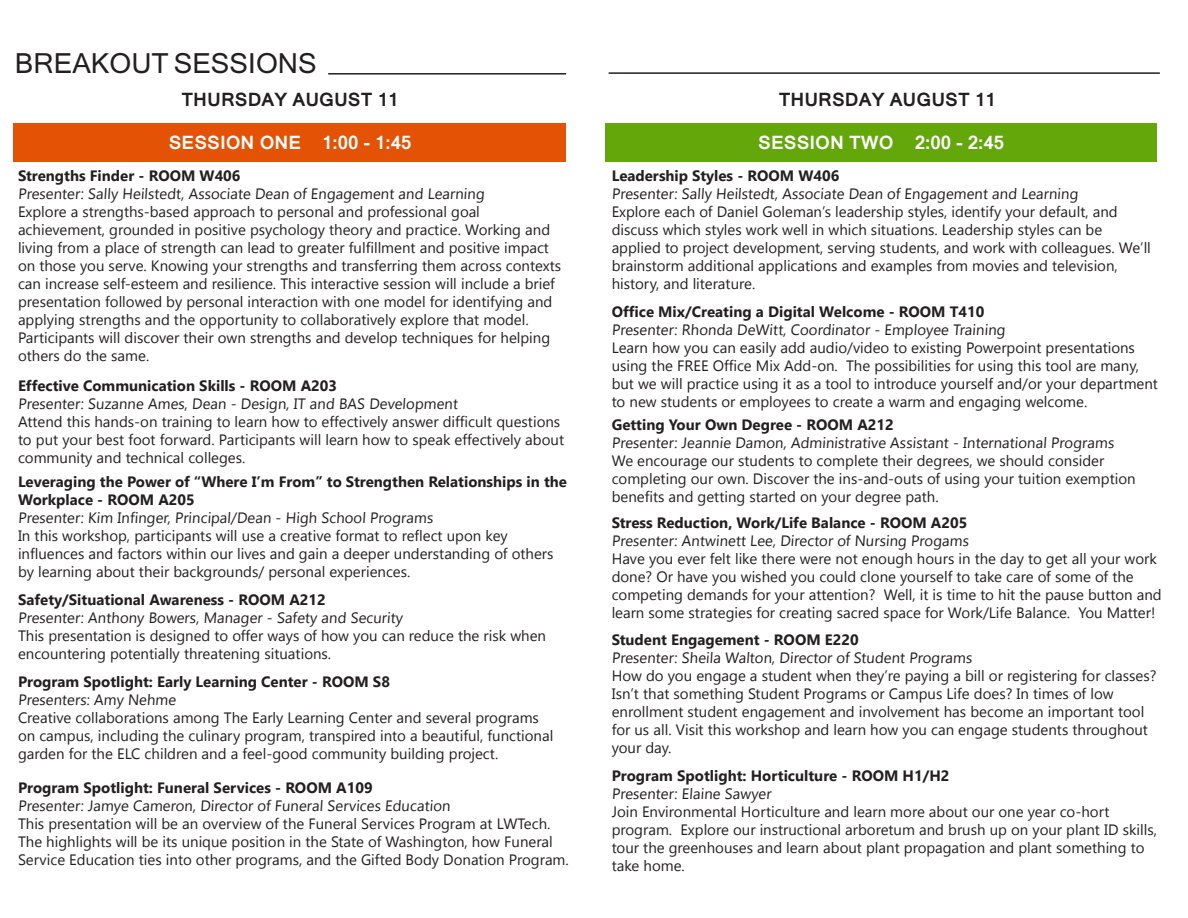
<style>
.page{position:relative;width:1188px;height:918px;background:#fff}
.page>*{position:absolute;margin:0;border:0;box-sizing:border-box;transform-origin:0 0}
.t1{font:27px "Kartika";color:#231f20}
.t2{font:700 18px "Kartika";color:#fff}
.t3{font:700 18px "Kartika";color:#231f20}
.t4{font:15px/18px "Gadugi";color:#231f20}
.t5{font:700 15px/18px "Gadugi";color:#231f20}
</style>
<div class="page">
<hr style="left:328px;top:73px;width:238px;height:2px;background:#231f20">
<div style="left:14px;top:123px;width:552px;height:38px;background:#e35205"></div>
<hr style="left:609px;top:72px;width:551px;height:2px;background:#231f20">
<div style="left:606px;top:123px;width:551px;height:38px;background:#64a70b"></div>
<p class="t1" style="left:15px;top:47px;width:303px">BREAKOUT SESSIONS</p>
<p class="t3" style="left:182px;top:89px;width:219px">THURSDAY AUGUST 11</p>
<p class="t2" style="left:169px;top:132px;width:244px">SESSION ONE 1:00 - 1:45</p>
<p class="t5" style="left:18px;top:167px;width:224px">Strengths Finder - ROOM W406</p>
<p class="t4" style="left:18px;top:185px;width:469px">Presenter: Sally Heilstedt, Associate Dean of Engagement and Learning</p>
<p class="t4" style="left:18px;top:203px;width:545px">Explore a strengths-based approach to personal and professional goal achievement, grounded in positive psychology theory and practice. Working and living from a place of strength can lead to greater fulfillment and positive impact on those you serve. Knowing your strengths and transferring them across contexts can increase self-esteem and resilience. This interactive session will include a brief presentation followed by personal interaction with one model for identifying and applying strengths and the opportunity to collaboratively explore that model.<br>Participants will discover their own strengths and develop techniques for helping others do the same.</p>
<p class="t5" style="left:18px;top:376px;width:321px">Effective Communication Skills - ROOM A203</p>
<p class="t4" style="left:18px;top:394px;width:443px">Presenter: Suzanne Ames, Dean - Design, IT and BAS Development</p>
<p class="t4" style="left:18px;top:412px;width:548px">Attend this hands-on training to learn how to effectively answer difficult questions to put your best foot forward. Participants will learn how to speak effectively about community and technical colleges.</p>
<p class="t5" style="left:18px;top:472px;width:551px">Leveraging the Power of “Where I’m From” to Strengthen Relationships in the<br>Workplace - ROOM A205</p>
<p class="t4" style="left:18px;top:508px;width:418px">Presenter: Kim Infinger, Principal/Dean - High School Programs</p>
<p class="t4" style="left:18px;top:526px;width:537px">In this workshop, participants will use a creative format to reflect upon key influences and factors within our lives and gain a deeper understanding of others by learning about their backgrounds/ personal experiences.</p>
<p class="t5" style="left:18px;top:591px;width:309px">Safety/Situational Awareness - ROOM A212</p>
<p class="t4" style="left:18px;top:608px;width:386px">Presenter: Anthony Bowers, Manager - Safety and Security</p>
<p class="t4" style="left:18px;top:626px;width:530px">This presentation is designed to offer ways of how you can reduce the risk when encountering potentially threatening situations.</p>
<p class="t5" style="left:18px;top:673px;width:373px">Program Spotlight: Early Learning Center - ROOM S8</p>
<p class="t4" style="left:18px;top:691px;width:161px">Presenters: Amy Nehme</p>
<p class="t4" style="left:18px;top:709px;width:537px">Creative collaborations among The Early Learning Center and several programs on campus, including the culinary program, transpired into a beautiful, functional garden for the ELC children and a feel-good community building project.</p>
<p class="t5" style="left:18px;top:779px;width:356px">Program Spotlight: Funeral Services - ROOM A109</p>
<p class="t4" style="left:18px;top:797px;width:435px">Presenter: Jamye Cameron, Director of Funeral Services Education</p>
<p class="t4" style="left:18px;top:815px;width:552px">This presentation will be an overview of the Funeral Services Program at LWTech.<br>The highlights will be its unique position in the State of Washington, how Funeral<br>Service Education ties into other programs, and the Gifted Body Donation Program.</p>
<p class="t3" style="left:779px;top:89px;width:219px">THURSDAY AUGUST 11</p>
<p class="t2" style="left:758px;top:132px;width:247px">SESSION TWO 2:00 - 2:45</p>
<p class="t5" style="left:612px;top:167px;width:229px">Leadership Styles - ROOM W406</p>
<p class="t4" style="left:612px;top:185px;width:469px">Presenter: Sally Heilstedt, Associate Dean of Engagement and Learning</p>
<p class="t4" style="left:612px;top:203px;width:541px">Explore each of Daniel Goleman’s leadership styles, identify your default, and discuss which styles work well in which situations. Leadership styles can be applied to project development, serving students, and work with colleagues. We’ll brainstorm additional applications and examples from movies and television, history, and literature.</p>
<p class="t5" style="left:612px;top:303px;width:374px">Office Mix/Creating a Digital Welcome - ROOM T410</p>
<p class="t4" style="left:612px;top:321px;width:396px">Presenter: Rhonda DeWitt, Coordinator - Employee Training</p>
<p class="t4" style="left:612px;top:339px;width:548px">Learn how you can easily add audio/video to existing Powerpoint presentations using the FREE Office Mix Add-on. The possibilities for using this tool are many, but we will practice using it as a tool to introduce yourself and/or your department to new students or employees to create a warm and engaging welcome.</p>
<p class="t5" style="left:612px;top:415px;width:284px">Getting Your Own Degree - ROOM A212</p>
<p class="t4" style="left:612px;top:433px;width:505px">Presenter: Jeannie Damon, Administrative Assistant - International Programs</p>
<p class="t4" style="left:612px;top:451px;width:525px">We encourage our students to complete their degrees, we should consider completing our own. Discover the ins-and-outs of using your tuition exemption benefits and getting started on your degree path.</p>
<p class="t5" style="left:612px;top:514px;width:357px">Stress Reduction, Work/Life Balance - ROOM A205</p>
<p class="t4" style="left:612px;top:532px;width:360px">Presenter: Antwinett Lee, Director of Nursing Progams</p>
<p class="t4" style="left:612px;top:550px;width:552px">Have you ever felt like there were not enough hours in the day to get all your work done? Or have you wished you could clone yourself to take care of some of the competing demands for your attention? Well, it is time to hit the pause button and learn some strategies for creating sacred space for Work/Life Balance. You Matter!</p>
<p class="t5" style="left:612px;top:631px;width:249px">Student Engagement - ROOM E220</p>
<p class="t4" style="left:612px;top:649px;width:363px">Presenter: Sheila Walton, Director of Student Programs</p>
<p class="t4" style="left:612px;top:667px;width:546px">How do you engage a student when they’re paying a bill or registering for classes?<br>Isn’t that something Student Programs or Campus Life does? In times of low enrollment student engagement and involvement has become an important tool for us all. Visit this workshop and learn how you can engage students throughout your day.</p>
<p class="t5" style="left:612px;top:767px;width:339px">Program Spotlight: Horticulture - ROOM H1/H2</p>
<p class="t4" style="left:612px;top:785px;width:162px">Presenter: Elaine Sawyer</p>
<p class="t4" style="left:612px;top:803px;width:547px">Join Environmental Horticulture and learn more about our one year co-hort program. Explore our instructional arboretum and brush up on your plant ID skills, tour the greenhouses and learn about plant propagation and plant something to take home.</p>
</div>
